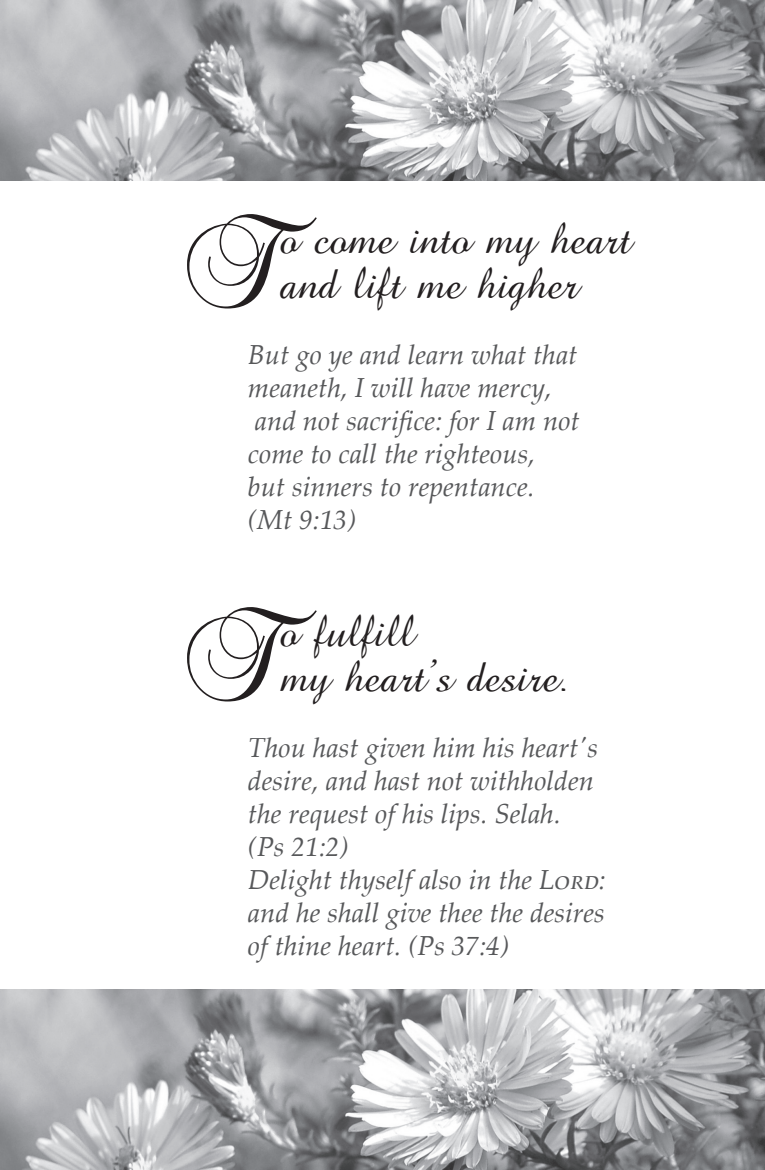
<style>
.page{position:relative;width:765px;height:1170px;background:#fff}
.page>*{position:absolute;margin:0;border:0;box-sizing:border-box;transform-origin:0 0}
.t1{font:96.25px "Brock Script";color:#231f20}
.t2{font:45px/45px "Brock Script";color:#231f20}
.t3{font:italic 27.5px/33px "Palatino Linotype";color:#57585a}
</style>
<div class="page">
<img style="left:0;top:0;width:765px;height:180px">
<img style="left:0;top:990px;width:765px;height:180px">
<p class="t1" style="left:180px;top:195px;width:102px">T</p>
<p class="t2" style="left:281px;top:217px;width:352px">o come into my heart and lift me higher</p>
<p class="t3" style="left:248px;top:337px;width:333px">But go ye and learn what that meaneth, I will have mercy, and not sacrifice: for I am not come to call the righteous,<br>but sinners to repentance. (Mt 9:13)</p>
<p class="t1" style="left:180px;top:588px;width:102px">T</p>
<p class="t2" style="left:281px;top:610px;width:291px">o fulfill<br>my heart’s desire.</p>
<p class="t3" style="left:248px;top:730px;width:359px">Thou hast given him his heart's desire, and hast not withholden the request of his lips. Selah.<br>(Ps 21:2)<br>Delight thyself also in the Lord: and he shall give thee the desires of thine heart. (Ps 37:4)</p>
</div>
